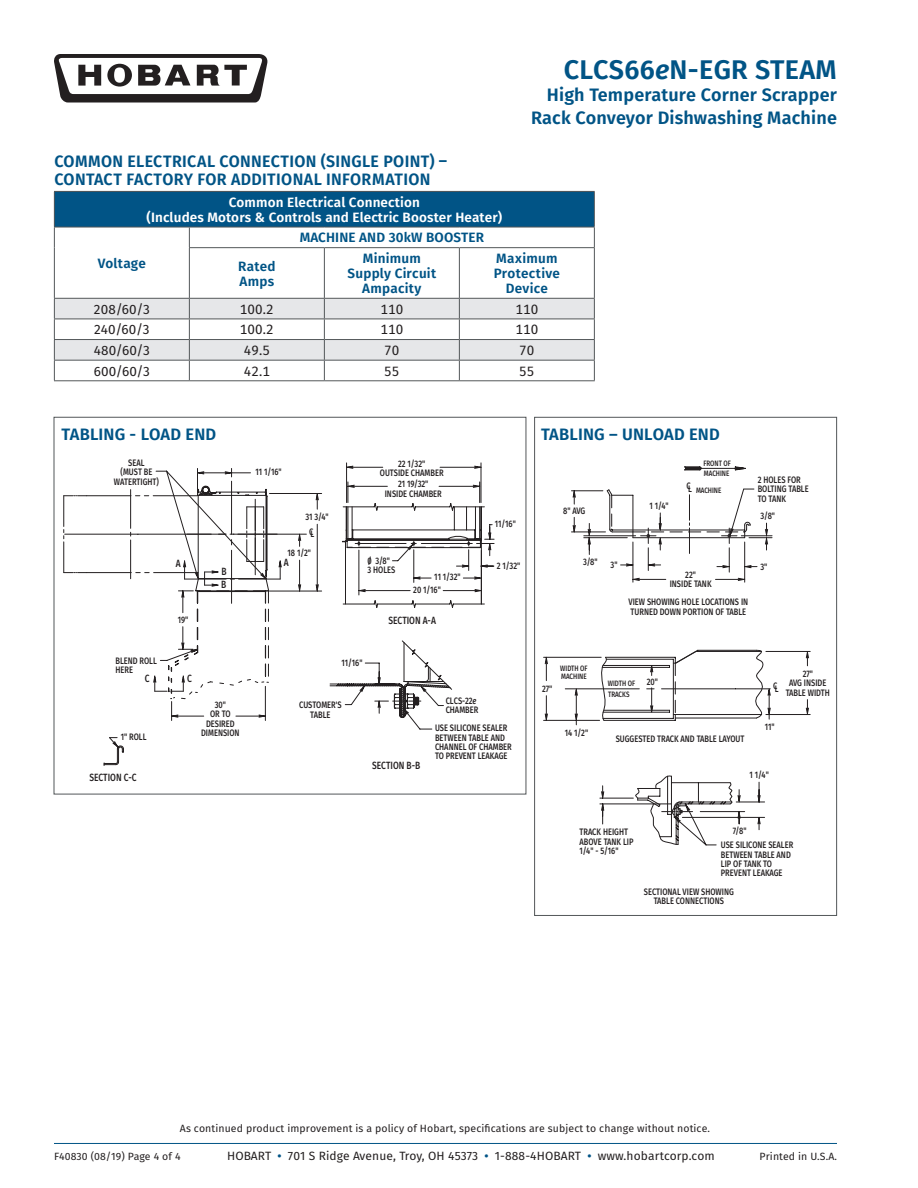
<style>
.page{position:relative;width:918px;height:1188px;background:#fff}
.page>*{position:absolute;margin:0;border:0;box-sizing:border-box;transform-origin:0 0}
.t1{font:600 27px "Fira Sans";letter-spacing:.01em;color:#015486}
.t2{font:600 18px/22.5px "Fira Sans";letter-spacing:.01em;color:#015486;text-align:right}
.t3{font:600 16.5px/18px "Fira Sans";letter-spacing:.02em;color:#015486}
.t4{font:600 13.5px/15px "Fira Sans";letter-spacing:.015em;color:#015486;text-align:center}
.t5{font:600 13.5px/15px "Fira Sans";letter-spacing:.01em;color:#fff;text-align:center}
.t6{font:13.5px "Fira Sans";letter-spacing:.01em;color:#231f20}
.t7{font:12px "Fira Sans";letter-spacing:.01em;color:#231f20}
.t8{font:10.5px "Fira Sans";letter-spacing:.01em;color:#231f20}
.t9{font:500 10.5px "Fira Sans";color:#231f20;scale:.8 1}
.t10{font:500 9.3px/9.3px "Fira Sans";color:#231f20;text-align:center;scale:.8 1}
.t11{font:500 9.3px/9.3px "Fira Sans";color:#211d1e;scale:.8 1}
.t12{font:500 7.8px/11.4px "Fira Sans";color:#231f20;scale:.8 1}
.s1{font-style:italic}
.s2{font-weight:600;color:#015486}
</style>
<div class="page">
<hr style="left:54px;top:1143px;width:783px;height:1px;background:#015486">
<svg style="left:54px;top:54px;width:213px;height:49px"></svg>
<div style="left:54px;top:191px;width:540px;height:36px;background:#015486"></div>
<svg style="left:55px;top:228px;width:539px;height:70px"></svg>
<hr style="left:54px;top:227px;width:135px;height:1px;background:#535759">
<hr style="left:189px;top:227px;width:135px;height:1px;background:#535759">
<svg style="left:189px;top:227px;width:1px;height:20px"></svg>
<hr style="left:324px;top:227px;width:135px;height:1px;background:#535759">
<hr style="left:459px;top:227px;width:136px;height:1px;background:#535759">
<hr style="left:189px;top:247px;width:135px;height:1px;background:#535759">
<hr style="left:189px;top:248px;width:1px;height:50px;background:#535759">
<hr style="left:324px;top:247px;width:135px;height:1px;background:#535759">
<hr style="left:324px;top:248px;width:1px;height:50px;background:#535759">
<hr style="left:459px;top:247px;width:136px;height:1px;background:#535759">
<hr style="left:459px;top:248px;width:1px;height:50px;background:#535759">
<hr style="left:54px;top:380px;width:135px;height:1px;background:#535759">
<hr style="left:189px;top:380px;width:135px;height:1px;background:#535759">
<hr style="left:324px;top:380px;width:135px;height:1px;background:#535759">
<hr style="left:459px;top:380px;width:136px;height:1px;background:#535759">
<hr style="left:54px;top:191px;width:135px;height:1px;background:#535759">
<hr style="left:54px;top:192px;width:1px;height:35px;background:#535759">
<hr style="left:189px;top:191px;width:135px;height:1px;background:#535759">
<hr style="left:324px;top:191px;width:135px;height:1px;background:#535759">
<hr style="left:459px;top:191px;width:136px;height:1px;background:#535759">
<hr style="left:594px;top:192px;width:1px;height:35px;background:#535759">
<svg style="left:54px;top:227px;width:1px;height:21px"></svg>
<hr style="left:54px;top:248px;width:1px;height:50px;background:#535759">
<svg style="left:594px;top:227px;width:1px;height:20px"></svg>
<hr style="left:594px;top:248px;width:1px;height:50px;background:#535759">
<svg style="left:54px;top:298px;width:541px;height:82px"></svg>
<svg style="left:63px;top:489px;width:90px;height:91px"></svg>
<svg style="left:153px;top:468px;width:169px;height:172px"></svg>
<svg style="left:342px;top:462px;width:153px;height:146px"></svg>
<svg style="left:103px;top:640px;width:349px;height:125px"></svg>
<svg style="left:104px;top:737px;width:20px;height:29px"></svg>
<svg style="left:656px;top:830px;width:104px;height:16px"></svg>
<svg style="left:543px;top:488px;width:268px;height:342px"></svg>
<div style="left:534px;top:417px;width:303px;height:499px;border:1px solid #535759"></div>
<h1 class="t1" style="left:564px;top:50px;width:275px">CLCS66<span class="s1">e</span>N-EGR STEAM</h1>
<h2 class="t2" style="left:531px;top:84px;width:307px">High Temperature Corner Scrapper<br>Rack Conveyor Dishwashing Machine</h2>
<h3 class="t3" style="left:54px;top:153px;width:394px">COMMON ELECTRICAL CONNECTION (SINGLE POINT) –<br>CONTACT FACTORY FOR ADDITIONAL INFORMATION</h3>
<h3 class="t5" style="left:146px;top:195px;width:357px">Common Electrical Connection<br>(Includes Motors &amp; Controls and Electric Booster Heater)</h3>
<h3 class="t4" style="left:98px;top:256px;width:50px">Voltage</h3>
<h3 class="t4" style="left:300px;top:230px;width:186px">MACHINE AND 30kW BOOSTER</h3>
<h3 class="t4" style="left:238px;top:258px;width:39px;text-align:left">Rated<br>Amps</h3>
<h3 class="t4" style="left:348px;top:251px;width:90px">Minimum<br>Supply Circuit<br>Ampacity</h3>
<h3 class="t4" style="left:494px;top:251px;width:68px">Maximum<br>Protective<br>Device</h3>
<h3 class="t6" style="left:94px;top:299px;width:57px">208/60/3</h3>
<h3 class="t6" style="left:240px;top:299px;width:36px">100.2</h3>
<h3 class="t6" style="left:380px;top:299px;width:24px">110</h3>
<h3 class="t6" style="left:515px;top:299px;width:24px">110</h3>
<h3 class="t6" style="left:94px;top:320px;width:57px">240/60/3</h3>
<h3 class="t6" style="left:240px;top:320px;width:36px">100.2</h3>
<h3 class="t6" style="left:380px;top:320px;width:24px">110</h3>
<h3 class="t6" style="left:515px;top:320px;width:24px">110</h3>
<h3 class="t6" style="left:94px;top:341px;width:58px">480/60/3</h3>
<h3 class="t6" style="left:244px;top:341px;width:28px">49.5</h3>
<h3 class="t6" style="left:384px;top:341px;width:17px">70</h3>
<h3 class="t6" style="left:519px;top:341px;width:17px">70</h3>
<h3 class="t6" style="left:94px;top:361px;width:58px">600/60/3</h3>
<h3 class="t6" style="left:244px;top:361px;width:28px">42.1</h3>
<h3 class="t6" style="left:384px;top:361px;width:17px">55</h3>
<h3 class="t6" style="left:519px;top:361px;width:17px">55</h3>
<h3 class="t3" style="left:62px;top:426px;width:156px">TABLING - LOAD END</h3>
<h3 class="t3" style="left:541px;top:425px;width:180px">TABLING – UNLOAD END</h3>
<p class="t10" style="left:114px;top:458px;width:58px">SEAL<br>(MUST BE<br>WATERTIGHT)</p>
<p class="t10" style="left:255px;top:467px;width:34px">11 1/16"</p>
<p class="t10" style="left:306px;top:512px;width:31px">31 3/4"</p>
<p class="t10" style="left:309px;top:529px;width:8px">CL</p>
<p class="t10" style="left:288px;top:548px;width:31px">18 1/2"</p>
<p class="t9" style="left:176px;top:556px;width:8px">A</p>
<p class="t9" style="left:284px;top:555px;width:8px">A</p>
<p class="t9" style="left:222px;top:564px;width:8px">B</p>
<p class="t10" style="left:178px;top:615px;width:15px">19"</p>
<p class="t9" style="left:221px;top:577px;width:8px">B</p>
<p class="t10" style="left:380px;top:459px;width:81px">22 1/32"<br>OUTSIDE CHAMBER</p>
<p class="t10" style="left:385px;top:479px;width:73px">21 19/32"<br>INSIDE CHAMBER</p>
<p class="t10" style="left:367px;top:556px;width:36px;text-align:left">0 3/8"<br>3 HOLES</p>
<p class="t10" style="left:368px;top:556px;width:6px">/</p>
<p class="t10" style="left:434px;top:573px;width:35px">11 1/32"</p>
<p class="t10" style="left:413px;top:585px;width:36px">20 1/16"</p>
<p class="t9" style="left:388px;top:613px;width:61px">SECTION A-A</p>
<p class="t10" style="left:495px;top:519px;width:28px">11/16"</p>
<p class="t10" style="left:497px;top:562px;width:31px">2 1/32"</p>
<p class="t10" style="left:563px;top:506px;width:29px">8" AVG</p>
<p class="t10" style="left:650px;top:501px;width:25px">1 1/4"</p>
<p class="t12" style="left:703px;top:459px;width:36px;line-height:9.6px">FRONT OF<br>MACHINE</p>
<p class="t10" style="left:686px;top:483px;width:8px">CL</p>
<p class="t12" style="left:696px;top:484px;width:33px">MACHINE</p>
<p class="t10" style="left:583px;top:557px;width:20px">3/8"</p>
<p class="t10" style="left:611px;top:560px;width:10px">3"</p>
<p class="t10" style="left:670px;top:570px;width:54px">22"<br>INSIDE TANK</p>
<p class="t10" style="left:629px;top:598px;width:151px;text-align:left">VIEW SHOWING HOLE LOCATIONS IN<br>TURNED DOWN PORTION OF TABLE</p>
<p class="t10" style="left:758px;top:475px;width:65px;text-align:left">2 HOLES FOR<br>BOLTING TABLE<br>TO TANK</p>
<p class="t10" style="left:761px;top:511px;width:20px">3/8"</p>
<p class="t10" style="left:760px;top:562px;width:10px">3"</p>
<p class="t10" style="left:116px;top:656px;width:53px;text-align:left">BLEND ROLL<br>HERE</p>
<p class="t9" style="left:145px;top:671px;width:7px">C</p>
<p class="t9" style="left:187px;top:671px;width:7px">C</p>
<p class="t11" style="left:341px;top:658px;width:28px">11/16"</p>
<p class="t11" style="left:446px;top:696px;width:42px">CLCS-22<span class="s1">e<br></span>CHAMBER</p>
<p class="t10" style="left:201px;top:700px;width:50px">30"<br>OR TO<br>DESIRED<br>DIMENSION</p>
<p class="t11" style="left:299px;top:700px;width:55px;text-align:center">CUSTOMER'S<br>TABLE</p>
<p class="t11" style="left:121px;top:732px;width:33px">1" ROLL</p>
<p class="t11" style="left:435px;top:723px;width:97px">USE SILICONE SEALER<br>BETWEEN TABLE AND<br>CHANNEL OF CHAMBER<br>TO PREVENT LEAKAGE</p>
<p class="t10" style="left:542px;top:684px;width:14px">27"</p>
<p class="t12" style="left:560px;top:665px;width:36px;line-height:7.8px">WIDTH OF<br>MACHINE</p>
<p class="t10" style="left:565px;top:728px;width:31px">14 1/2"</p>
<p class="t12" style="left:608px;top:678px;width:36px">WIDTH OF<br>TRACKS</p>
<p class="t10" style="left:647px;top:677px;width:16px">20"</p>
<p class="t10" style="left:616px;top:734px;width:162px">SUGGESTED TRACK AND TABLE LAYOUT</p>
<p class="t10" style="left:786px;top:669px;width:57px">27"<br>AVG INSIDE<br>TABLE WIDTH</p>
<p class="t10" style="left:773px;top:683px;width:8px">CL</p>
<p class="t10" style="left:765px;top:722px;width:14px">11"</p>
<p class="t9" style="left:89px;top:770px;width:60px">SECTION C-C</p>
<p class="t9" style="left:372px;top:758px;width:62px">SECTION B-B</p>
<p class="t10" style="left:750px;top:770px;width:25px">1 1/4"</p>
<p class="t10" style="left:580px;top:827px;width:69px;text-align:left">TRACK HEIGHT<br>ABOVE TANK LIP<br>1/4" - 5/16"</p>
<p class="t10" style="left:733px;top:827px;width:18px">7/8"</p>
<p class="t10" style="left:721px;top:840px;width:92px;text-align:left">USE SILICONE SEALER<br>BETWEEN TABLE AND<br>LIP OF TANK TO<br>PREVENT LEAKAGE</p>
<p class="t10" style="left:644px;top:887px;width:114px">SECTIONAL VIEW SHOWING<br>TABLE CONNECTIONS</p>
<p class="t8" style="left:180px;top:1121px;width:532px">As continued product improvement is a policy of Hobart, specifications are subject to change without notice.</p>
<p class="t8" style="left:54px;top:1149px;width:128px">F40830 (08/19) Page 4 of 4</p>
<p class="t7" style="left:227px;top:1148px;width:489px">HOBART <span class="s2">•</span> 701 S Ridge Avenue, Troy, OH 45373 <span class="s2">•</span> 1-888-4HOBART <span class="s2">•</span> www.hobartcorp.com</p>
<p class="t8" style="left:760px;top:1149px;width:79px">Printed in U.S.A.</p>
</div>
